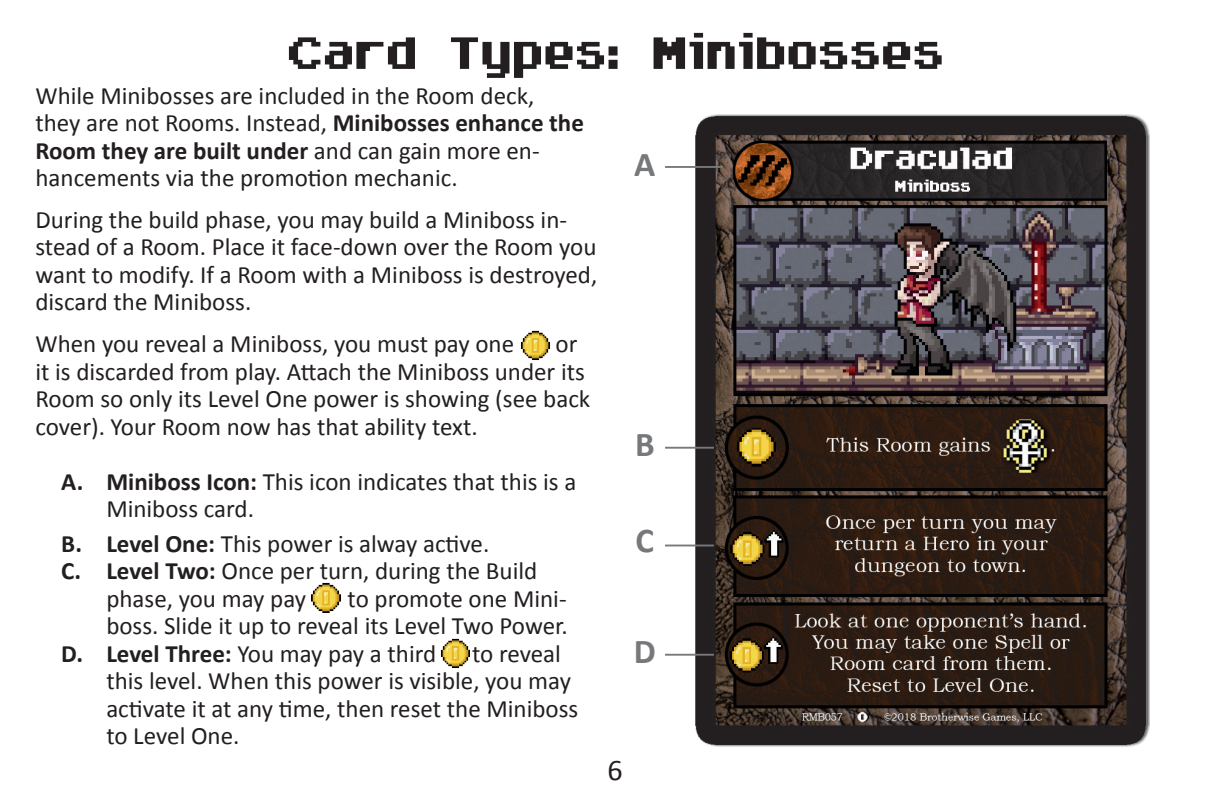
<style>
.page{position:relative;width:1230px;height:801px;background:#fff}
.page>*{position:absolute;margin:0;border:0;box-sizing:border-box;transform-origin:0 0}
.t1{font:700 35px "Calibri";color:#76787b}
.t2{font:30px "Calibri";color:#231f20}
.t3{font:25px/27.5px "Calibri";color:#231f20}
.s1{font-weight:700}
</style>
<div class="page">
<img style="left:680px;top:114px;width:470px;height:633px">
<hr style="left:665px;top:166px;width:58px;height:2px;background:#76787b">
<hr style="left:665px;top:447px;width:49px;height:2px;background:#76787b">
<svg style="left:289px;top:33px;width:652px;height:45px"></svg>
<hr style="left:665px;top:544px;width:49px;height:2px;background:#76787b">
<hr style="left:665px;top:654px;width:49px;height:1px;background:#76787b">
<img style="left:311px;top:582px;width:30px;height:31px">
<img style="left:521px;top:330px;width:29px;height:30px">
<img style="left:441px;top:638px;width:29px;height:30px">
<p class="t3" style="left:35px;top:82px;width:550px">While Minibosses are included in the Room deck, they are not Rooms. Instead, <span class="s1">Minibosses enhance the Room they are built under</span> and can gain more en&shy;hancements via the promotion mechanic.</p>
<p class="t3" style="left:35px;top:206px;width:563px">During the build phase, you may build a Miniboss in&shy;stead of a Room. Place it face-down over the Room you want to modify. If a Room with a Miniboss is destroyed, discard the Miniboss.</p>
<p class="t3" style="left:35px;top:330px;width:556px">When you reveal a Miniboss, you must pay one o or it is discarded from play. Attach the Miniboss under its Room so only its Level One power is showing (see back cover). Your Room now has that ability text.</p>
<p class="t3" style="left:106px;top:468px;width:471px;text-indent:-45px"><span class="s1">A. Miniboss Icon:</span> This icon indicates that this is a<br>Miniboss card.</p>
<p class="t3" style="left:61px;top:530px;width:429px"><span class="s1">B. Level One:</span> This power is alway active.</p>
<p class="t3" style="left:61px;top:557px;width:477px"><span class="s1">C. Level Two:</span> Once per turn, during the Build</p>
<p class="t3" style="left:106px;top:585px;width:462px">phase, you may pay o to promote one Mini-</p>
<p class="t3" style="left:106px;top:612px;width:463px">boss. Slide it up to reveal its Level Two Power.</p>
<p class="t3" style="left:61px;top:640px;width:501px"><span class="s1">D. Level Three:</span> You may pay a third o to reveal</p>
<p class="t3" style="left:106px;top:667px;width:466px">this level. When this power is visible, you may</p>
<p class="t3" style="left:106px;top:695px;width:473px">activate it at any time, then reset the Miniboss</p>
<p class="t3" style="left:106px;top:722px;width:135px">to Level One.</p>
<h1 class="t1" style="left:634px;top:142px;width:23px">A</h1>
<h1 class="t1" style="left:635px;top:422px;width:21px">B</h1>
<h1 class="t1" style="left:635px;top:518px;width:20px">C</h1>
<h1 class="t1" style="left:634px;top:629px;width:24px">D</h1>
<p class="t2" style="left:607px;top:751px;width:17px">6</p>
</div>
